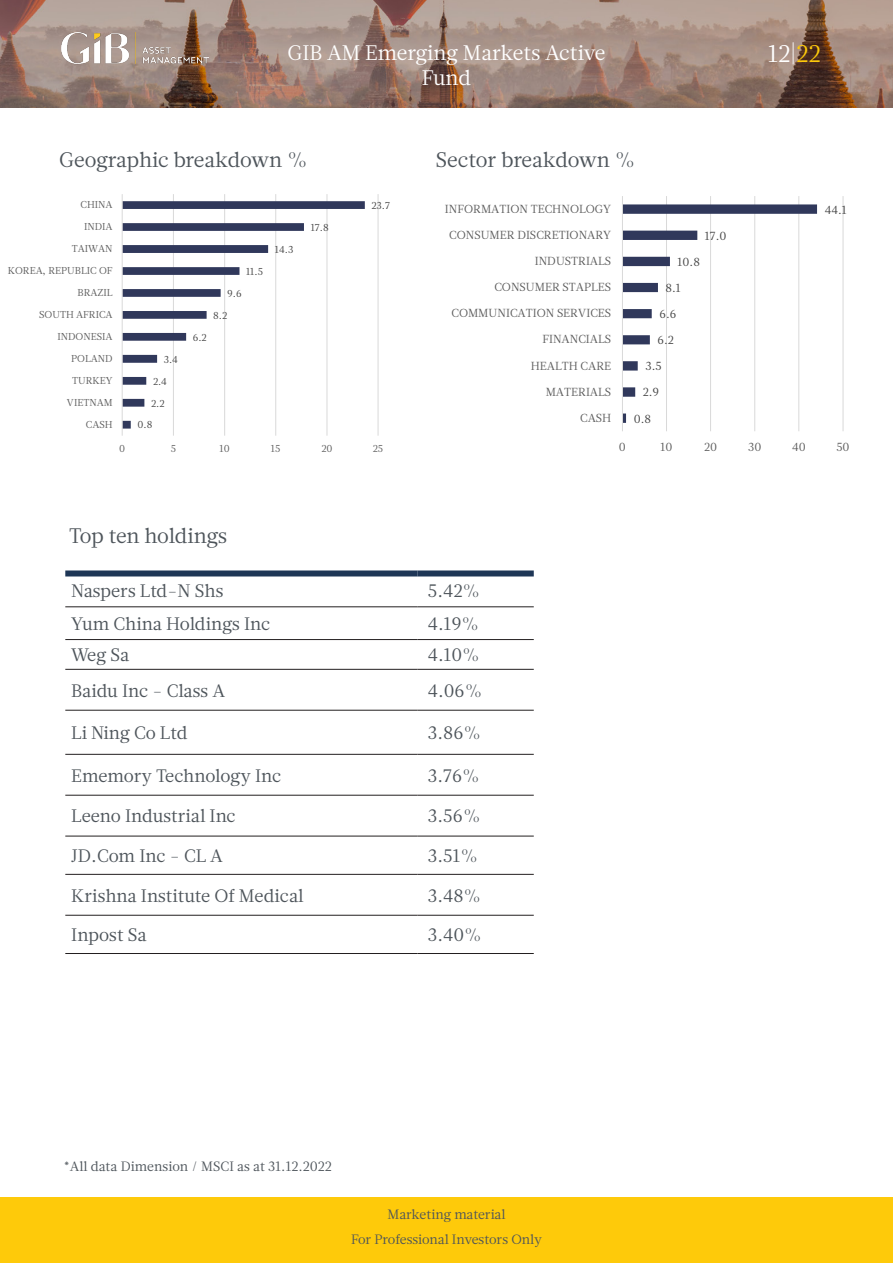
<style>
.page{position:relative;width:893px;height:1263px;background:#fff}
.page>*{position:absolute;margin:0;border:0;box-sizing:border-box;transform-origin:0 0}
.EMERIC_BANNER_WHITE{font:24px "Glosa";color:#fff}
.EMERIC_SUB_SUB_BOOK{font:21px "Glosa";letter-spacing:-.01em;color:#4d545a}
.EMERIC_BANNER_WHITE-2{font:21px "Glosa";color:#fff}
.EMERIC_SUB_SUB_BOOK-2{font:18px "Glosa";color:#4d545a}
.EMERIC_SUB_SUB_BOOK-3{font:13.5px "Glosa";letter-spacing:-.01em;color:#4d545a}
.GLOSA_BODY_SMALL{font:13.5px "Glosa";letter-spacing:.005em;color:#4d545a}
.t1{font:11.7px "Glosa";color:#595959}
.t2{font:11.7px "Glosa";color:#404040}
.t3{font:10.05px "Glosa";color:#595959}
.t4{font:10.05px "Glosa";letter-spacing:.005em;color:#404040}
.s1{color:#feca0a}
</style>
<div class="page">
<img style="left:0;top:0;width:893px;height:107px">
<svg style="left:65px;top:576px;width:469px;height:339px"></svg>
<hr style="left:65px;top:606px;width:353px;height:1px;background:#231f20">
<hr style="left:418px;top:606px;width:116px;height:1px;background:#231f20">
<hr style="left:65px;top:639px;width:353px;height:1px;background:#231f20">
<hr style="left:418px;top:639px;width:116px;height:1px;background:#231f20">
<hr style="left:65px;top:669px;width:353px;height:1px;background:#231f20">
<hr style="left:418px;top:669px;width:116px;height:1px;background:#231f20">
<hr style="left:65px;top:710px;width:353px;height:1px;background:#231f20">
<hr style="left:418px;top:710px;width:116px;height:1px;background:#231f20">
<hr style="left:65px;top:754px;width:353px;height:1px;background:#231f20">
<hr style="left:418px;top:754px;width:116px;height:1px;background:#231f20">
<hr style="left:65px;top:795px;width:353px;height:1px;background:#231f20">
<hr style="left:418px;top:795px;width:116px;height:1px;background:#231f20">
<hr style="left:65px;top:836px;width:353px;height:1px;background:#231f20">
<hr style="left:418px;top:836px;width:116px;height:1px;background:#231f20">
<hr style="left:65px;top:874px;width:353px;height:1px;background:#231f20">
<hr style="left:418px;top:874px;width:116px;height:1px;background:#231f20">
<hr style="left:65px;top:915px;width:353px;height:1px;background:#231f20">
<hr style="left:418px;top:915px;width:116px;height:1px;background:#231f20">
<hr style="left:65px;top:953px;width:353px;height:1px;background:#231f20">
<hr style="left:418px;top:953px;width:116px;height:1px;background:#231f20">
<div style="left:65px;top:570px;width:353px;height:6px;background:#1e3656"></div>
<div style="left:418px;top:570px;width:116px;height:6px;background:#1e3656"></div>
<div style="left:0;top:1198px;width:893px;height:65px;background:#feca0a"></div>
<img style="left:62px;top:33px;width:147px;height:33px">
<hr style="left:666px;top:196px;width:1px;height:235px;background:#d9d9d9">
<hr style="left:710px;top:196px;width:1px;height:235px;background:#d9d9d9">
<hr style="left:754px;top:196px;width:1px;height:235px;background:#d9d9d9">
<hr style="left:798px;top:196px;width:1px;height:235px;background:#d9d9d9">
<hr style="left:843px;top:196px;width:1px;height:235px;background:#d9d9d9">
<svg style="left:623px;top:204px;width:194px;height:219px"></svg>
<hr style="left:622px;top:196px;width:1px;height:235px;background:#d9d9d9">
<hr style="left:173px;top:194px;width:1px;height:242px;background:#d9d9d9">
<hr style="left:224px;top:194px;width:1px;height:242px;background:#d9d9d9">
<hr style="left:275px;top:194px;width:1px;height:242px;background:#d9d9d9">
<hr style="left:327px;top:194px;width:1px;height:242px;background:#d9d9d9">
<hr style="left:378px;top:194px;width:1px;height:242px;background:#d9d9d9">
<svg style="left:123px;top:201px;width:242px;height:228px"></svg>
<hr style="left:122px;top:194px;width:1px;height:242px;background:#d9d9d9">
<p class="EMERIC_BANNER_WHITE-2" style="left:287px;top:39px;width:319px">GIB AM Emerging Markets Active</p>
<p class="EMERIC_BANNER_WHITE" style="left:768px;top:38px;width:54px">12|<span class="s1">22</span></p>
<p class="EMERIC_BANNER_WHITE-2" style="left:422px;top:64px;width:51px">Fund</p>
<p class="EMERIC_SUB_SUB_BOOK" style="left:59px;top:146px;width:250px">Geographic breakdown %</p>
<p class="EMERIC_SUB_SUB_BOOK" style="left:436px;top:146px;width:201px">Sector breakdown %</p>
<p class="t3" style="left:81px;top:198px;width:34px">CHINA</p>
<p class="t4" style="left:372px;top:199px;width:20px">23.7</p>
<p class="t1" style="left:445px;top:201px;width:168px">INFORMATION TECHNOLOGY</p>
<p class="t3" style="left:84px;top:220px;width:30px">INDIA</p>
<p class="t4" style="left:311px;top:221px;width:20px">17.8</p>
<p class="t1" style="left:449px;top:227px;width:164px">CONSUMER DISCRETIONARY</p>
<p class="t2" style="left:705px;top:228px;width:23px">17.0</p>
<p class="t3" style="left:72px;top:242px;width:42px">TAIWAN</p>
<p class="t4" style="left:275px;top:243px;width:20px">14.3</p>
<p class="t3" style="left:8px;top:264px;width:106px">KOREA, REPUBLIC OF</p>
<p class="t4" style="left:246px;top:265px;width:19px">11.5</p>
<p class="t1" style="left:535px;top:253px;width:78px">INDUSTRIALS</p>
<p class="t2" style="left:678px;top:254px;width:24px">10.8</p>
<p class="t3" style="left:78px;top:286px;width:37px">BRAZIL</p>
<p class="t4" style="left:227px;top:287px;width:16px">9.6</p>
<p class="t1" style="left:494px;top:279px;width:118px">CONSUMER STAPLES</p>
<p class="t2" style="left:666px;top:280px;width:17px">8.1</p>
<p class="t3" style="left:39px;top:308px;width:75px">SOUTH AFRICA</p>
<p class="t4" style="left:213px;top:309px;width:15px">8.2</p>
<p class="t1" style="left:451px;top:305px;width:161px">COMMUNICATION SERVICES</p>
<p class="t2" style="left:659px;top:306px;width:18px">6.6</p>
<p class="t3" style="left:57px;top:330px;width:57px">INDONESIA</p>
<p class="t4" style="left:193px;top:331px;width:15px">6.2</p>
<p class="t1" style="left:542px;top:332px;width:70px">FINANCIALS</p>
<p class="t2" style="left:658px;top:332px;width:18px">6.2</p>
<p class="t3" style="left:71px;top:352px;width:43px">POLAND</p>
<p class="t4" style="left:164px;top:352px;width:16px">3.4</p>
<p class="t1" style="left:531px;top:358px;width:82px">HEALTH CARE</p>
<p class="t2" style="left:645px;top:358px;width:18px">3.5</p>
<p class="t3" style="left:72px;top:374px;width:42px">TURKEY</p>
<p class="t4" style="left:153px;top:374px;width:16px">2.4</p>
<p class="t1" style="left:546px;top:384px;width:67px">MATERIALS</p>
<p class="t2" style="left:643px;top:385px;width:18px">2.9</p>
<p class="t3" style="left:67px;top:396px;width:47px">VIETNAM</p>
<p class="t4" style="left:151px;top:396px;width:15px">2.2</p>
<p class="t3" style="left:86px;top:418px;width:28px">CASH</p>
<p class="t4" style="left:137px;top:418px;width:16px">0.8</p>
<p class="t1" style="left:580px;top:410px;width:33px">CASH</p>
<p class="t2" style="left:634px;top:411px;width:19px">0.8</p>
<p class="t2" style="left:825px;top:202px;width:24px">44.1</p>
<p class="t3" style="left:119px;top:442px;width:8px">0</p>
<p class="t3" style="left:171px;top:442px;width:7px">5</p>
<p class="t3" style="left:219px;top:442px;width:12px">10</p>
<p class="t3" style="left:271px;top:442px;width:11px">15</p>
<p class="t3" style="left:321px;top:442px;width:13px">20</p>
<p class="t3" style="left:373px;top:442px;width:12px">25</p>
<p class="EMERIC_SUB_SUB_BOOK" style="left:69px;top:522px;width:160px">Top ten holdings</p>
<p class="EMERIC_SUB_SUB_BOOK-2" style="left:71px;top:579px;width:154px">Naspers Ltd-N Shs</p>
<p class="EMERIC_SUB_SUB_BOOK-2" style="left:428px;top:579px;width:54px">5.42%</p>
<p class="EMERIC_SUB_SUB_BOOK-2" style="left:71px;top:612px;width:200px">Yum China Holdings Inc</p>
<p class="EMERIC_SUB_SUB_BOOK-2" style="left:428px;top:612px;width:53px">4.19%</p>
<p class="EMERIC_SUB_SUB_BOOK-2" style="left:71px;top:643px;width:60px">Weg Sa</p>
<p class="EMERIC_SUB_SUB_BOOK-2" style="left:428px;top:643px;width:54px">4.10%</p>
<p class="EMERIC_SUB_SUB_BOOK-2" style="left:71px;top:678px;width:155px">Baidu Inc - Class A</p>
<p class="EMERIC_SUB_SUB_BOOK-2" style="left:428px;top:678px;width:56px">4.06%</p>
<p class="EMERIC_SUB_SUB_BOOK-2" style="left:71px;top:721px;width:118px">Li Ning Co Ltd</p>
<p class="EMERIC_SUB_SUB_BOOK-2" style="left:428px;top:721px;width:55px">3.86%</p>
<p class="EMERIC_SUB_SUB_BOOK-2" style="left:71px;top:763px;width:211px">Ememory Technology Inc</p>
<p class="EMERIC_SUB_SUB_BOOK-2" style="left:428px;top:763px;width:54px">3.76%</p>
<p class="EMERIC_SUB_SUB_BOOK-2" style="left:71px;top:804px;width:166px">Leeno Industrial Inc</p>
<p class="EMERIC_SUB_SUB_BOOK-2" style="left:428px;top:804px;width:54px">3.56%</p>
<p class="EMERIC_SUB_SUB_BOOK-2" style="left:71px;top:844px;width:153px">JD.Com Inc - CL A</p>
<p class="EMERIC_SUB_SUB_BOOK-2" style="left:428px;top:844px;width:52px">3.51%</p>
<p class="EMERIC_SUB_SUB_BOOK-2" style="left:71px;top:883px;width:234px">Krishna Institute Of Medical</p>
<p class="EMERIC_SUB_SUB_BOOK-2" style="left:428px;top:883px;width:55px">3.48%</p>
<p class="EMERIC_SUB_SUB_BOOK-2" style="left:71px;top:923px;width:77px">Inpost Sa</p>
<p class="EMERIC_SUB_SUB_BOOK-2" style="left:428px;top:923px;width:56px">3.40%</p>
<p class="t1" style="left:619px;top:439px;width:9px">0</p>
<p class="t1" style="left:661px;top:439px;width:13px">10</p>
<p class="t1" style="left:704px;top:439px;width:14px">20</p>
<p class="t1" style="left:748px;top:439px;width:15px">30</p>
<p class="t1" style="left:792px;top:439px;width:15px">40</p>
<p class="t1" style="left:836px;top:439px;width:15px">50</p>
<p class="GLOSA_BODY_SMALL" style="left:64px;top:1157px;width:269px">*All data Dimension / MSCI as at 31.12.2022</p>
<p class="EMERIC_SUB_SUB_BOOK-3" style="left:387px;top:1206px;width:120px">Marketing material</p>
<p class="EMERIC_SUB_SUB_BOOK-3" style="left:351px;top:1231px;width:192px">For Professional Investors Only</p>
</div>
